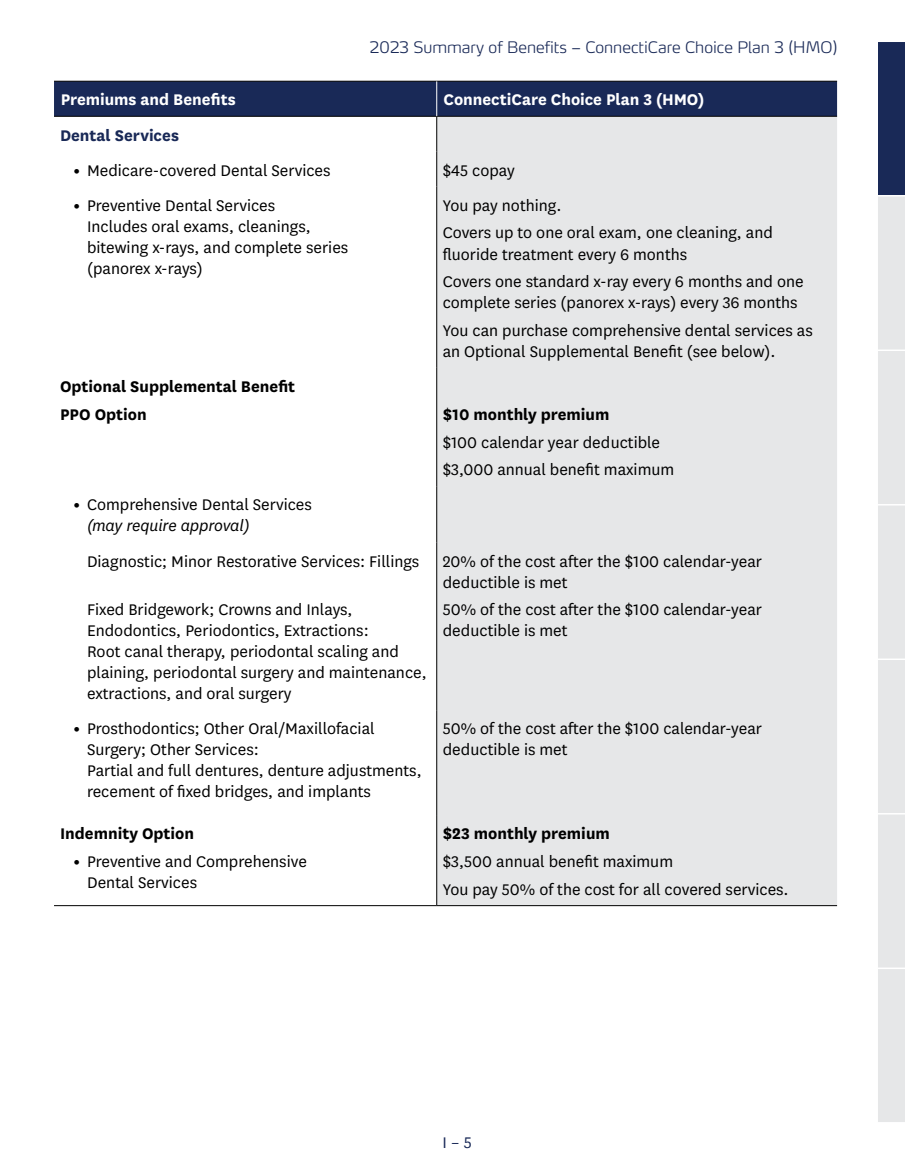
<style>
.page{position:relative;width:905px;height:1175px;background:#fff}
.page>*{position:absolute;margin:0;border:0;box-sizing:border-box;transform-origin:0 0}
.Table_copy_indent{font:18px/21px "National";color:#000}
.table_body{font:18px/21px "National";color:#000}
.table_body-2{font:700 18px "National";color:#000}
.Table_head_reverse{font:700 18px "National";color:#fff}
.Table_head{font:700 18px "National";color:#192957}
.t1{font:18px "National";color:#192957}
.t2{font:300 expanded 15.75px "Max Pro";color:#192957}
.s1{font-weight:800}
.s2{font-style:italic}
</style>
<div class="page">
<div style="left:878px;top:41px;width:26px;height:155px;background:#192957"></div>
<hr style="left:878px;top:40px;width:26px;height:2px;background:#fff">
<div style="left:878px;top:195px;width:26px;height:927px;background:#e6e7e8"></div>
<div style="left:54px;top:82px;width:783px;height:34px;background:#192957"></div>
<div style="left:437px;top:117px;width:400px;height:788px;background:#e6e7e8"></div>
<hr style="left:54px;top:81px;width:382px;height:1px;background:#000">
<hr style="left:436px;top:81px;width:401px;height:1px;background:#000">
<hr style="left:54px;top:116px;width:382px;height:1px;background:#000">
<hr style="left:436px;top:116px;width:401px;height:1px;background:#000">
<hr style="left:436px;top:81px;width:1px;height:35px;background:#fff">
<hr style="left:436px;top:116px;width:1px;height:35px;background:#000">
<hr style="left:436px;top:151px;width:1px;height:35px;background:#000">
<hr style="left:436px;top:186px;width:1px;height:182px;background:#000">
<hr style="left:436px;top:368px;width:1px;height:118px;background:#000">
<hr style="left:436px;top:486px;width:1px;height:56px;background:#000">
<hr style="left:436px;top:542px;width:1px;height:168px;background:#000">
<hr style="left:436px;top:710px;width:1px;height:105px;background:#000">
<hr style="left:436px;top:815px;width:1px;height:90px;background:#000">
<hr style="left:54px;top:905px;width:382px;height:1px;background:#000">
<hr style="left:436px;top:905px;width:401px;height:1px;background:#000">
<p class="t2" style="left:369px;top:34px;width:469px">2023 Summary of Benefits – ConnectiCare Choice Plan 3 (HMO)</p>
<p class="Table_head_reverse" style="left:61px;top:87px;width:176px">Premiums and Benefits</p>
<p class="Table_head_reverse" style="left:443px;top:87px;width:262px">ConnectiCare Choice Plan 3 (HMO)</p>
<p class="Table_head" style="left:60px;top:122px;width:120px">Dental Services</p>
<p class="Table_copy_indent" style="left:74px;top:159px;width:258px"><span class="s1">•</span> Medicare-covered Dental Services</p>
<p class="table_body" style="left:442px;top:159px;width:74px">$45 copay</p>
<p class="Table_copy_indent" style="left:87px;top:194px;width:263px;text-indent:-14px"><span class="s1">•</span> Preventive Dental Services<br>Includes oral exams, cleanings, bitewing x-rays, and complete series (panorex x-rays)</p>
<p class="table_body" style="left:442px;top:194px;width:120px">You pay nothing.</p>
<p class="table_body" style="left:442px;top:222px;width:331px">Covers up to one oral exam, one cleaning, and fluoride treatment every 6 months</p>
<p class="table_body" style="left:442px;top:270px;width:362px">Covers one standard x-ray every 6 months and one complete series (panorex x-rays) every 36 months</p>
<p class="table_body" style="left:442px;top:319px;width:371px">You can purchase comprehensive dental services as an Optional Supplemental Benefit (see below).</p>
<p class="table_body-2" style="left:60px;top:374px;width:237px">Optional Supplemental Benefit</p>
<p class="table_body-2" style="left:60px;top:401px;width:88px">PPO Option</p>
<p class="table_body-2" style="left:442px;top:401px;width:168px">$10 monthly premium</p>
<p class="table_body" style="left:442px;top:431px;width:219px">$100 calendar year deductible</p>
<p class="table_body" style="left:442px;top:458px;width:233px">$3,000 annual benefit maximum</p>
<p class="Table_copy_indent" style="left:87px;top:493px;width:226px;text-indent:-14px"><span class="s1">•</span> Comprehensive Dental Services <span class="s2">(may require approval)</span></p>
<p class="Table_copy_indent" style="left:87px;top:550px;width:334px">Diagnostic; Minor Restorative Services: Fillings</p>
<p class="Table_copy_indent" style="left:87px;top:598px;width:341px">Fixed Bridgework; Crowns and Inlays, Endodontics, Periodontics, Extractions:<br>Root canal therapy, periodontal scaling and plaining, periodontal surgery and maintenance, extractions, and oral surgery</p>
<p class="table_body" style="left:442px;top:550px;width:321px">20% of the cost after the $100 calendar-year deductible is met</p>
<p class="table_body" style="left:442px;top:598px;width:321px">50% of the cost after the $100 calendar-year deductible is met</p>
<p class="Table_copy_indent" style="left:87px;top:717px;width:336px;text-indent:-14px"><span class="s1">•</span> Prosthodontics; Other Oral/Maxillofacial Surgery; Other Services:<br>Partial and full dentures, denture adjustments, recement of fixed bridges, and implants</p>
<p class="table_body" style="left:442px;top:717px;width:321px">50% of the cost after the $100 calendar-year deductible is met</p>
<p class="table_body-2" style="left:60px;top:821px;width:136px">Indemnity Option</p>
<p class="Table_copy_indent" style="left:87px;top:850px;width:221px;text-indent:-14px"><span class="s1">•</span> Preventive and Comprehensive<br>Dental Services</p>
<p class="table_body-2" style="left:442px;top:821px;width:169px">$23 monthly premium</p>
<p class="table_body" style="left:442px;top:850px;width:232px">$3,500 annual benefit maximum</p>
<p class="table_body" style="left:442px;top:878px;width:347px">You pay 50% of the cost for all covered services.</p>
<p class="t1" style="left:442px;top:1130px;width:31px">I – 5</p>
</div>
